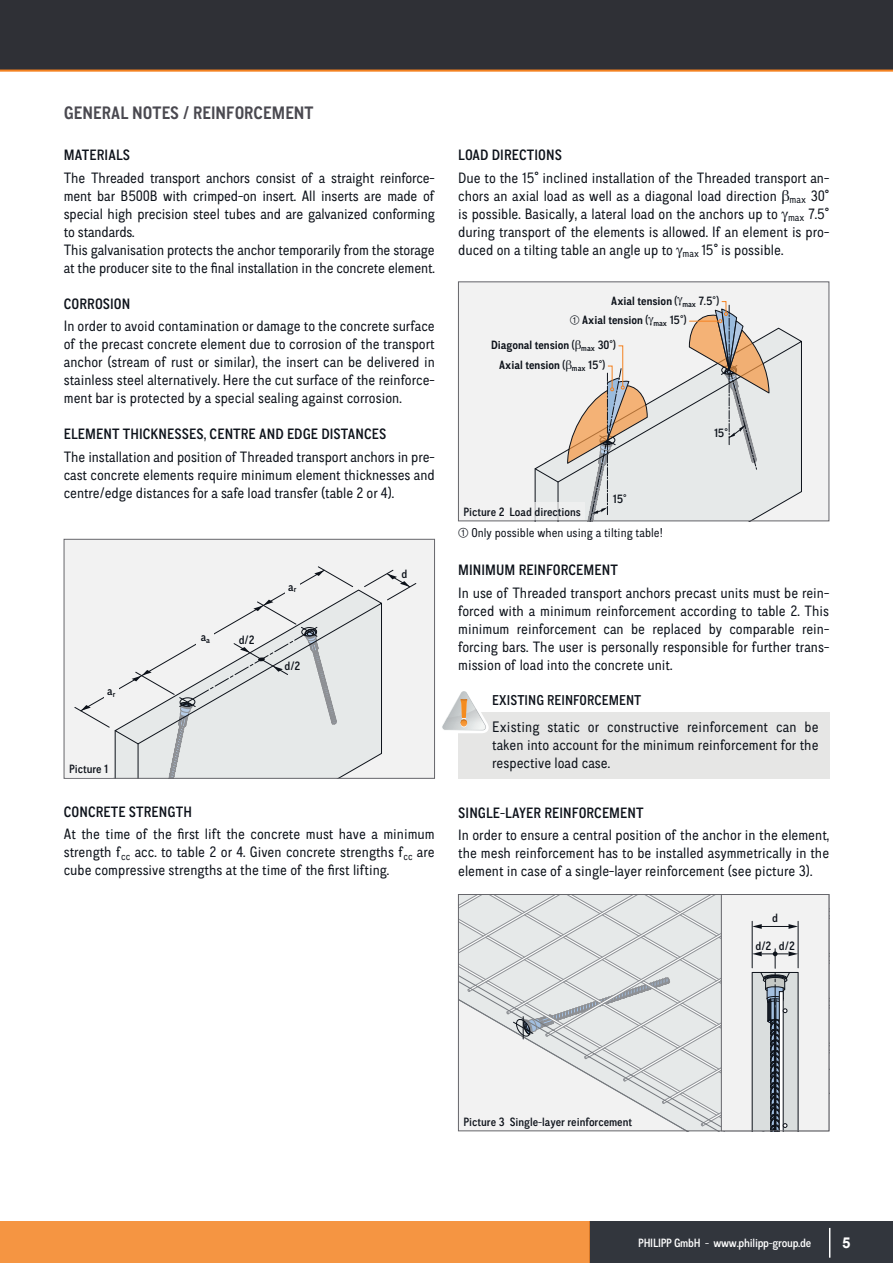
<style>
.page{position:relative;width:893px;height:1263px;background:#fff}
.page>*{position:absolute;margin:0;border:0;box-sizing:border-box;transform-origin:0 0}
.t1{font:700 18px "CA Normal";letter-spacing:.005em;color:#4a4950}
.t2{font:15.15px "CA Normal";letter-spacing:.01em;color:#0d121a}
.t3{font:15px/18px "CA Normal";letter-spacing:-.005em;color:#0d121a;text-align:justify}
.t4{font:500 15px "CA Normal";letter-spacing:.005em;color:#0d121a}
.t5{font:700 15px "Arial";color:#fff}
.t6{font:500 14.25px "CA Normal";letter-spacing:.005em;color:#0d121a}
.t7{font:12.75px "CA Normal";color:#0d121a}
.t8{font:500 12px "CA Normal";color:#0d121a}
.t9{font:700 12px "CA Normal";color:#0d121a}
.t10{font:500 12px "CA Normal";letter-spacing:-.02em;color:#fff}
.s1{font-weight:500}
</style>
<div class="page">
<div style="left:0;top:0;width:893px;height:71px;background:#2f3036"></div>
<div style="left:590px;top:1221px;width:303px;height:42px;background:#32363d"></div>
<hr style="left:829px;top:1228px;width:1px;height:30px;background:#fff">
<div style="left:0;top:1221px;width:590px;height:42px;background:#f59542"></div>
<hr style="left:0;top:70px;width:893px;height:2px;background:#f48221">
<div style="left:64px;top:539px;width:371px;height:239px;background:#f2f2f2"></div>
<svg style="left:74px;top:566px;width:342px;height:213px"></svg>
<div style="left:64px;top:539px;width:371px;height:239px;border:1px solid #66666b"></div>
<div style="left:458px;top:282px;width:371px;height:239px;background:#f2f2f2"></div>
<div style="left:458px;top:282px;width:371px;height:239px;border:1px solid #66666b"></div>
<svg style="left:458px;top:894px;width:369px;height:237px"></svg>
<div style="left:721px;top:894px;width:108px;height:237px;border:1px solid #66666b"></div>
<div style="left:458px;top:712px;width:371px;height:66px;background:#e6e6e5"></div>
<svg style="left:442px;top:691px;width:47px;height:42px"></svg>
<div style="left:65px;top:760px;width:48px;height:17px;background:#f2f2f2"></div>
<div style="left:104px;top:684px;width:15px;height:14px;background:#f2f2f2"></div>
<div style="left:285px;top:579px;width:15px;height:15px;background:#f2f2f2"></div>
<div style="left:197px;top:630px;width:17px;height:15px;background:#f2f2f2"></div>
<div style="left:459px;top:503px;width:126px;height:17px;background:#f2f2f2"></div>
<div style="left:459px;top:1112px;width:177px;height:18px;background:#f2f2f2"></div>
<svg style="left:534px;top:301px;width:268px;height:221px"></svg>
<p class="t1" style="left:64px;top:100px;width:251px">GENERAL NOTES / REINFORCEMENT</p>
<p class="t4" style="left:64px;top:145px;width:68px">MATERIALS</p>
<p class="t3" style="left:64px;top:168px;width:373px;text-align:left">The Threaded transport anchors consist of a straight reinforce&shy;ment bar B500B with crimped-on insert. All inserts are made of special high precision steel tubes and are galvanized conforming to standards.<br>This galvanisation protects the anchor temporarily from the storage at the producer site to the final installation in the concrete element.</p>
<p class="t4" style="left:64px;top:293px;width:68px">CORROSION</p>
<p class="t3" style="left:64px;top:316px;width:373px">In order to avoid contamination or damage to the concrete surface of the precast concrete element due to corrosion of the transport anchor (stream of rust or similar), the insert can be delivered in stainless steel alternatively. Here the cut surface of the reinforce&shy;ment bar is protected by a special sealing against corrosion.</p>
<p class="t4" style="left:64px;top:424px;width:324px">ELEMENT THICKNESSES, CENTRE AND EDGE DISTANCES</p>
<p class="t3" style="left:64px;top:447px;width:373px">The installation and position of Threaded transport anchors in pre&shy;cast concrete elements require minimum element thicknesses and centre/edge distances for a safe load transfer (table 2 or 4).</p>
<p class="t8" style="left:107px;top:682px;width:10px">a<sub>r</sub></p>
<p class="t8" style="left:69px;top:761px;width:41px">Picture 1</p>
<p class="t8" style="left:201px;top:629px;width:11px">a<sub>a</sub></p>
<p class="t8" style="left:239px;top:632px;width:17px">d/2</p>
<p class="t8" style="left:288px;top:578px;width:10px">a<sub>r</sub></p>
<p class="t8" style="left:284px;top:657px;width:17px">d/2</p>
<p class="t8" style="left:401px;top:566px;width:7px">d</p>
<p class="t4" style="left:64px;top:801px;width:130px">CONCRETE STRENGTH</p>
<p class="t3" style="left:64px;top:825px;width:372px">At the time of the first lift the concrete must have a minimum strength f<sub>cc</sub> acc. to table 2 or 4. Given concrete strengths f<sub>cc</sub> are cube compressive strengths at the time of the first lifting.</p>
<p class="t4" style="left:458px;top:145px;width:105px">LOAD DIRECTIONS</p>
<p class="t3" style="left:458px;top:168px;width:373px">Due to the 15° inclined installation of the Threaded transport an&shy;chors an axial load as well as a diagonal load direction <sub>max</sub> 30° is possible. Basically, a lateral load on the anchors up to <sub>max</sub> 7.5° during transport of the elements is allowed. If an element is pro&shy;duced on a tilting table an angle up to <sub>max</sub> 15° is possible.</p>
<p class="t9" style="left:611px;top:292px;width:110px">Axial tension <span class="s1">(</span> <sub>max</sub> <span class="s1">7.5°)</span></p>
<p class="t9" style="left:582px;top:312px;width:106px">Axial tension <span class="s1">(</span> <sub>max</sub> <span class="s1">15°)</span></p>
<p class="t9" style="left:491px;top:337px;width:127px">Diagonal tension <span class="s1">(</span> <sub>max</sub> <span class="s1">30°)</span></p>
<p class="t9" style="left:499px;top:357px;width:108px">Axial tension <span class="s1">(</span> <sub>max</sub> <span class="s1">15°)</span></p>
<p class="t8" style="left:463px;top:503px;width:119px">Picture 2 Load directions</p>
<p class="t8" style="left:613px;top:491px;width:15px">15°</p>
<p class="t7" style="left:471px;top:524px;width:193px">Only possible when using a tilting table!</p>
<p class="t8" style="left:714px;top:425px;width:15px">15°</p>
<p class="t4" style="left:458px;top:560px;width:161px">MINIMUM REINFORCEMENT</p>
<p class="t3" style="left:458px;top:583px;width:373px">In use of Threaded transport anchors precast units must be rein&shy;forced with a minimum reinforcement according to table 2. This minimum reinforcement can be replaced by comparable rein&shy;forcing bars. The user is personally responsible for further trans&shy;mission of load into the concrete unit.</p>
<p class="t6" style="left:492px;top:690px;width:151px">EXISTING REINFORCEMENT</p>
<p class="t2" style="left:492px;top:716px;width:328px">Existing static or constructive reinforcement can be</p>
<p class="t3" style="left:492px;top:735px;width:328px">taken into account for the minimum reinforcement for the respective load case.</p>
<p class="t4" style="left:458px;top:802px;width:187px">SINGLE-LAYER REINFORCEMENT</p>
<p class="t3" style="left:458px;top:825px;width:373px">In order to ensure a central position of the anchor in the element, the mesh reinforcement has to be installed asymmetrically in the element in case of a single-layer reinforcement (see picture 3).</p>
<p class="t8" style="left:772px;top:910px;width:7px">d</p>
<p class="t8" style="left:755px;top:937px;width:41px">d/2 d/2</p>
<p class="t8" style="left:463px;top:1113px;width:170px">Picture 3 Single-layer reinforcement</p>
<p class="t10" style="left:638px;top:1235px;width:174px">PHILIPP GmbH - www.philipp-group.de</p>
<p class="t5" style="left:842px;top:1232px;width:10px">5</p>
</div>
